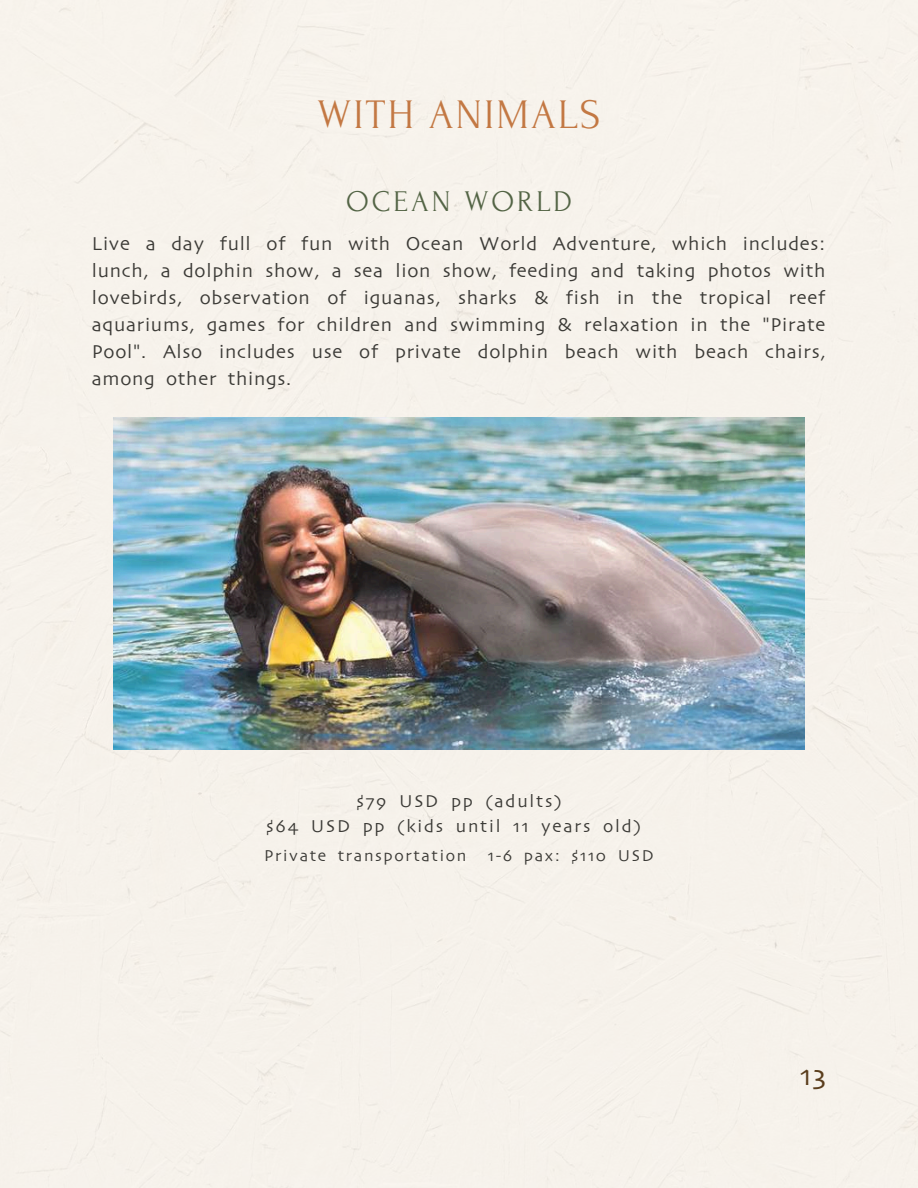
<style>
.page{position:relative;width:918px;height:1188px;background:#f6f2eb}
.page>*{position:absolute;margin:0;border:0;box-sizing:border-box;transform-origin:0 0}
.t1{font:42px "Forum";letter-spacing:.05em;color:#c37843}
.t2{font:30px "Forum";letter-spacing:.1em;color:#536445}
.t3{font:30px "Skia";color:#5a3d1c}
.t4{font:19.5px/27px "Skia";letter-spacing:.035em;color:#3b3a36;text-align:justify}
.t5{font:18px/25.2px "Skia";letter-spacing:.1em;color:#3b3a36;text-align:center}
.t6{font:16.5px "Skia";letter-spacing:.1em;color:#3b3a36}
</style>
<div class="page">
<img style="left:114px;top:418px;width:690px;height:332px">
<h1 class="t1" style="left:318px;top:92px;width:284px">WITH ANIMALS</h1>
<h2 class="t2" style="left:346px;top:186px;width:227px">OCEAN WORLD</h2>
<p class="t4" style="left:92px;top:230px;width:735px">Live a day full of fun with Ocean World Adventure, which includes: lunch, a dolphin show, a sea lion show, feeding and taking photos with lovebirds, observation of iguanas, sharks &amp; fish in the tropical reef aquariums, games for children and swimming &amp; relaxation in the "Pirate Pool". Also includes use of private dolphin beach with beach chairs, among other things.</p>
<p class="t5" style="left:266px;top:788px;width:376px">$79 USD pp (adults)<br>$64 USD pp (kids until 11 years old)</p>
<p class="t6" style="left:264px;top:847px;width:204px">Private transportation</p>
<p class="t6" style="left:488px;top:847px;width:168px">1-6 pax: $110 USD</p>
<h2 class="t3" style="left:800px;top:1058px;width:28px">13</h2>
</div>
